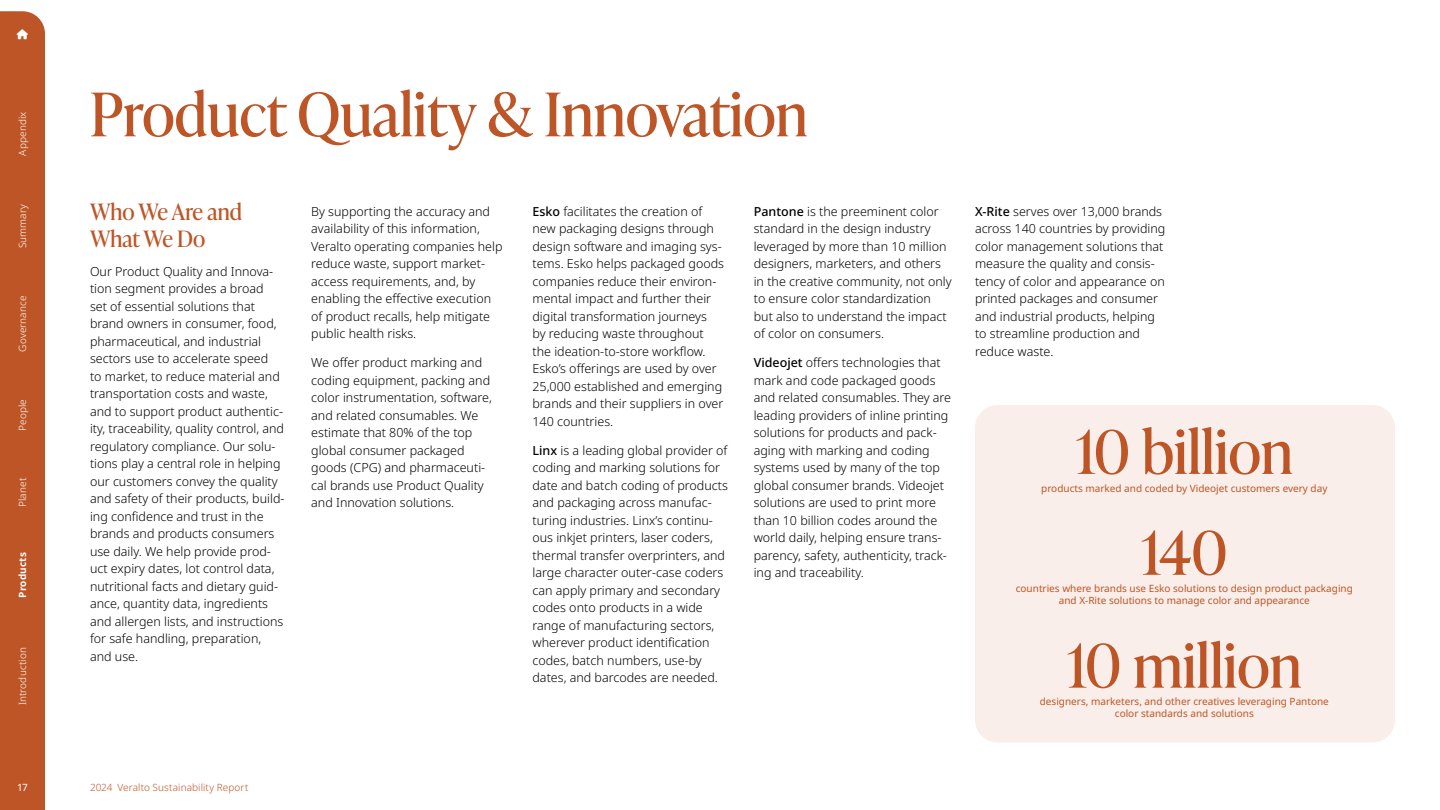
<style>
.page{position:relative;width:1440px;height:810px;background:#fff}
.page>*{position:absolute;margin:0;border:0;box-sizing:border-box;transform-origin:0 0}
.t1{font:60px "Ivy Presto Headline";color:#be5526}
.t2{font:22.5px/27px "Ivy Presto Headline";color:#be5526}
.t3{font:300 12.5px/17.5px "Noto Sans";color:#000}
.t4{font:10px/12px "Noto Sans";color:#be5526;text-align:center}
.t5{font:300 10px "Noto Sans";letter-spacing:.01em;color:#fff}
.t6{font:300 10px "Noto Sans";letter-spacing:.01em;color:#be5526}
.t7{font:700 10px "Noto Sans";letter-spacing:.01em;color:#fff}
.t8{font:10px "Noto Sans";color:#fff}
.s1{font-weight:500}
</style>
<div class="page">
<div style="left:975px;top:405px;width:420px;height:337px;background:#f9eee9;border-radius:22px"></div>
<div style="left:0;top:11px;width:45px;height:799px;background:#be5526"></div>
<p class="t5" style="left:15px;top:156px;width:45px;rotate:-90deg">Appendix</p>
<p class="t5" style="left:15px;top:248px;width:46px;rotate:-90deg">Summary</p>
<p class="t5" style="left:15px;top:352px;width:57px;rotate:-90deg">Governance</p>
<p class="t5" style="left:15px;top:431px;width:33px;rotate:-90deg">People</p>
<p class="t5" style="left:15px;top:507px;width:30px;rotate:-90deg">Planet</p>
<p class="t7" style="left:15px;top:598px;width:47px;rotate:-90deg">Products</p>
<p class="t5" style="left:15px;top:705px;width:60px;rotate:-90deg">Introduction</p>
<h1 class="t1" style="left:90px;top:71px;width:719px">Product Quality &amp; Innovation</h1>
<h2 class="t2" style="left:90px;top:197px;width:153px">Who We Are and<br>What We Do</h2>
<p class="t3" style="left:90px;top:263px;width:196px">Our Product Quality and Innova&shy;tion segment provides a broad<br>set of essential solutions that brand owners in consumer, food, pharmaceutical, and industrial sectors use to accelerate speed<br>to market, to reduce material and transportation costs and waste, and to support product authentic&shy;ity, traceability, quality control, and regulatory compliance. Our solu&shy;tions play a central role in helping our customers convey the quality and safety of their products, build&shy;ing confidence and trust in the brands and products consumers use daily. We help provide prod&shy;uct expiry dates, lot control data, nutritional facts and dietary guid&shy;ance, quantity data, ingredients and allergen lists, and instructions for safe handling, preparation, and use.</p>
<p class="t3" style="left:311px;top:203px;width:193px">By supporting the accuracy and availability of this information,<br>Veralto operating companies help reduce waste, support market&shy;access requirements, and, by enabling the effective execution of product recalls, help mitigate public health risks.</p>
<p class="t3" style="left:311px;top:354px;width:182px">We offer product marking and coding equipment, packing and color instrumentation, software, and related consumables. We estimate that 80% of the top global consumer packaged goods (CPG) and pharmaceuti&shy;cal brands use Product Quality and Innovation solutions.</p>
<p class="t3" style="left:532px;top:203px;width:193px"><span class="s1">Esko</span> facilitates the creation of new packaging designs through design software and imaging sys&shy;tems. Esko helps packaged goods companies reduce their environ&shy;mental impact and further their digital transformation journeys<br>by reducing waste throughout the ideation-to-store workflow.<br>Esko’s offerings are used by over<br>25,000 established and emerging brands and their suppliers in over<br>140 countries.</p>
<p class="t3" style="left:532px;top:442px;width:197px"><span class="s1">Linx</span> is a leading global provider of coding and marking solutions for date and batch coding of products and packaging across manufac&shy;turing industries. Linx’s continu&shy;ous inkjet printers, laser coders, thermal transfer overprinters, and large character outer-case coders can apply primary and secondary codes onto products in a wide range of manufacturing sectors, wherever product identification codes, batch numbers, use-by dates, and barcodes are needed.</p>
<p class="t3" style="left:754px;top:203px;width:199px"><span class="s1">Pantone</span> is the preeminent color standard in the design industry leveraged by more than 10 million designers, marketers, and others in the creative community, not only to ensure color standardization but also to understand the impact of color on consumers.</p>
<p class="t3" style="left:754px;top:354px;width:199px"><span class="s1">Videojet</span> offers technologies that mark and code packaged goods and related consumables. They are leading providers of inline printing solutions for products and pack&shy;aging with marking and coding systems used by many of the top global consumer brands. Videojet solutions are used to print more than 10 billion codes around the world daily, helping ensure trans&shy;parency, safety, authenticity, track&shy;ing and traceability.</p>
<p class="t3" style="left:975px;top:203px;width:192px"><span class="s1">X-Rite</span> serves over 13,000 brands across 140 countries by providing color management solutions that measure the quality and consis&shy;tency of color and appearance on printed packages and consumer and industrial products, helping to streamline production and reduce waste.</p>
<h1 class="t1" style="left:1076px;top:409px;width:219px">10 billion</h1>
<p class="t4" style="left:1041px;top:482px;width:288px">products marked and coded by Videojet customers every day</p>
<h1 class="t1" style="left:1141px;top:510px;width:88px">140</h1>
<p class="t4" style="left:1059px;top:595px;width:253px">and X-Rite solutions to manage color and appearance</p>
<h1 class="t1" style="left:1067px;top:623px;width:236px">10 million</h1>
<p class="t4" style="left:1040px;top:696px;width:291px">designers, marketers, and other creatives leveraging Pantone color standards and solutions</p>
<p class="t4" style="left:1016px;top:583px;width:339px">countries where brands use Esko solutions to design product packaging</p>
<p class="t8" style="left:17px;top:780px;width:12px">17</p>
<p class="t6" style="left:90px;top:780px;width:160px">2024 Veralto Sustainability Report</p>
</div>
